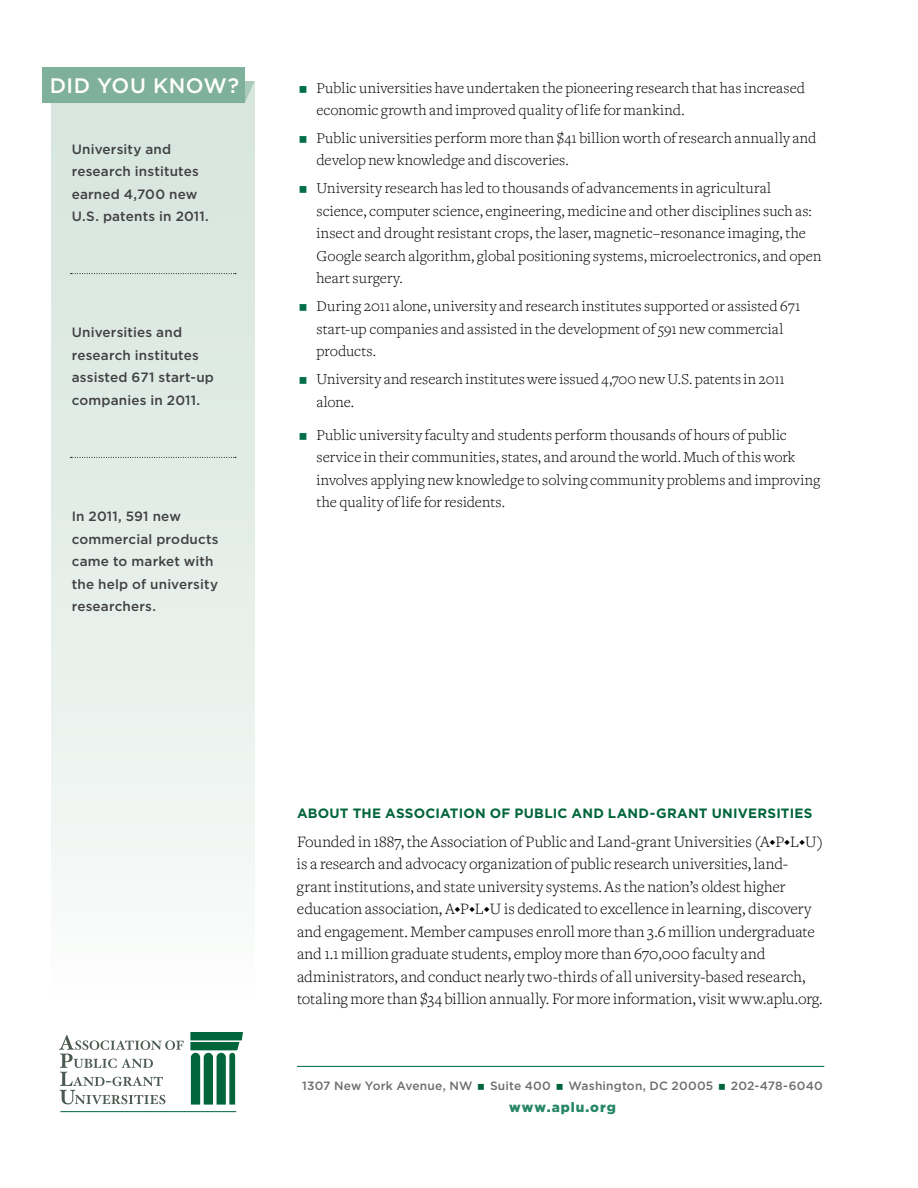
<style>
.page{position:relative;width:918px;height:1188px;background:#fff}
.page>*{position:absolute;margin:0;border:0;box-sizing:border-box;transform-origin:0 0}
.t1{font:500 21px "Gotham";color:#fff}
.t2{font:300 16.5px/22.5px "Freight Text";color:#000}
.t3{font:300 15.75px/22.5px "Freight Text";letter-spacing:.005em;color:#000}
.t4{font:500 13.5px/22.5px "Gotham";letter-spacing:.01em;color:#414042}
.t5{font:700 13.5px "Gotham";letter-spacing:.015em;color:#00653b}
.t6{font:900 13.5px "Gotham";letter-spacing:.07em;color:#268665}
.t7{font:500 12px "Gotham";letter-spacing:.015em;color:#6d6e71}
</style>
<div class="page">
<div style="left:52px;top:81px;width:202px;height:928px;background:linear-gradient(to bottom,#d3e3db,#f9fbfa)"></div>
<svg style="left:245px;top:81px;width:10px;height:22px"></svg>
<div style="left:42px;top:68px;width:203px;height:35px;background:#7fb09b"></div>
<svg style="left:190px;top:1032px;width:53px;height:73px"></svg>
<svg style="left:59px;top:1035px;width:125px;height:69px"></svg>
<hr style="left:60px;top:1111px;width:176px;height:1px;background:#00653b">
<hr style="left:297px;top:1066px;width:527px;height:1px;background:#00653b">
<svg style="left:71px;top:273px;width:165px;height:1px"></svg>
<svg style="left:71px;top:457px;width:165px;height:1px"></svg>
<h1 class="t1" style="left:50px;top:74px;width:191px">Did you know?</h1>
<p class="t4" style="left:72px;top:137px;width:139px">U niversity and research institutes earned 4,700 new<br>U.S. patents in 2011.</p>
<p class="t4" style="left:72px;top:321px;width:144px">U niversities and research institutes assisted 671 start-up companies in 2011.</p>
<p class="t4" style="left:72px;top:505px;width:148px">I n 2011, 591 new commercial products came to market with the help of university researchers.</p>
<p class="t3" style="left:316px;top:76px;width:490px">Public universities have undertaken the pioneering research that has increased economic growth and improved quality of life for mankind.</p>
<p class="t3" style="left:316px;top:127px;width:501px">Public universities perform more than $41 billion worth of research annually and develop new knowledge and discoveries.</p>
<p class="t3" style="left:316px;top:177px;width:506px">University research has led to thousands of advancements in agricultural science, computer science, engineering, medicine and other disciplines such as: insect and drought resistant crops, the laser, magnetic–resonance imaging, the Google search algorithm, global positioning systems, microelectronics, and open heart surgery.</p>
<p class="t3" style="left:316px;top:295px;width:485px">During 2011 alone, university and research institutes supported or assisted 671 start-up companies and assisted in the development of 591 new commercial products.</p>
<p class="t3" style="left:316px;top:368px;width:470px">University and research institutes were issued 4,700 new U.S. patents in 2011 alone.</p>
<p class="t3" style="left:316px;top:424px;width:505px">Public university faculty and students perform thousands of hours of public service in their communities, states, and around the world. Much of this work involves applying new knowledge to solving community problems and improving the quality of life for residents.</p>
<p class="t5" style="left:297px;top:805px;width:31px">ABOUTT</p>
<p class="t5" style="left:362px;top:805px;width:45px">HE ASSO</p>
<p class="t5" style="left:425px;top:805px;width:34px">CIATIONO</p>
<p class="t5" style="left:502px;top:805px;width:196px">F PUBLIC AND LAND-GRANTUNI</p>
<p class="t5" style="left:738px;top:805px;width:20px">VERSITIES</p>
<p class="t2" style="left:297px;top:830px;width:528px">Founded in 1887, the Association of Public and Land-grant Universities (A P L U) is a research and advocacy organization of public research universities, land&shy;grant institutions, and state university systems. As the nation’s oldest higher education association, A P L U is dedicated to excellence in learning, discovery and engagement. Member campuses enroll more than 3.6 million undergraduate and 1.1 million graduate students, employ more than 670,000 faculty and administrators, and conduct nearly two-thirds of all university-based research, totaling more than $34 billion annually. For more information, visit www.aplu.org.</p>
<p class="t7" style="left:302px;top:1079px;width:159px">1307 N ew York Avenue, NW</p>
<p class="t7" style="left:490px;top:1079px;width:62px">Suite 400</p>
<p class="t7" style="left:568px;top:1079px;width:146px">Washington, DC 20005</p>
<p class="t7" style="left:731px;top:1079px;width:93px">202-478-6040</p>
<p class="t6" style="left:509px;top:1100px;width:108px">www.aplu.org</p>
</div>
